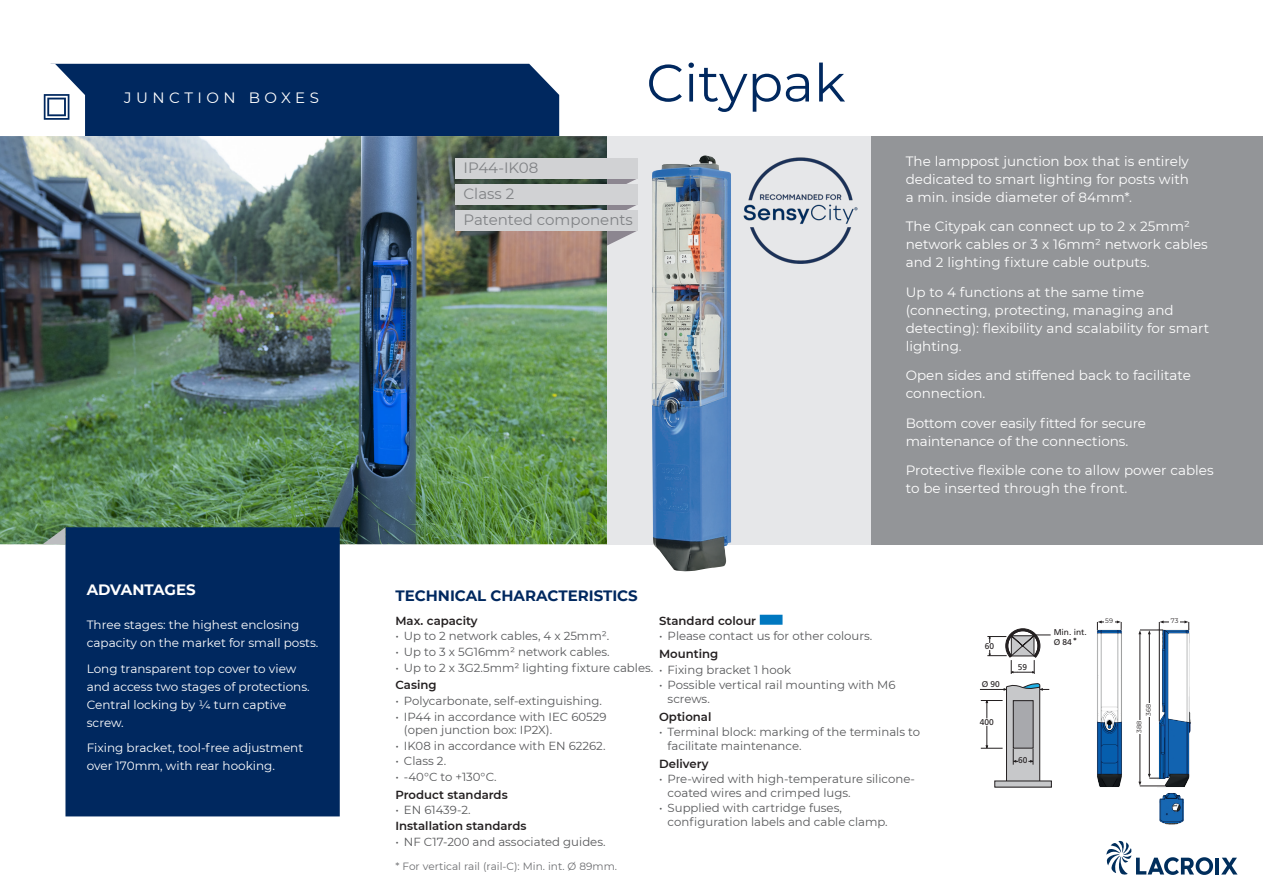
<style>
.page{position:relative;width:1263px;height:893px;background:#fff}
.page>*{position:absolute;margin:0;border:0;box-sizing:border-box;transform-origin:0 0}
.Nom_Produit{font:52.5px "Montserrat";color:#00285f}
.Cadres_Gris{font:15px "Montserrat";color:#808285}
.TITRES{font:700 15px "Montserrat";color:#00285f}
.t1{font:15px "Montserrat";letter-spacing:.3em;color:#fff}
.TITRES-2{font:700 15px "Montserrat";color:#fff}
.Accroches{font:13.5px/18px "Montserrat";color:#fff}
.Avantages{font:12px/18px "Montserrat";color:#fff}
.t2{font:11.7px/13.5px "Montserrat";color:#57585a}
.CTech_gras{font:600 11.7px "Montserrat";color:#231f20}
.CTech_txt{font:600 11.7px "Montserrat";color:#231f20}
.Légendes_tableaux{font:10.5px "Montserrat";color:#6c6d70}
.t3{font:8.4px/10.1px "Frutiger";color:#231f20}
.t4{font:700 7.2px "Montserrat";color:#231f20}
.Accroches-2{font:6.6px "Montserrat";color:#231f20}
</style>
<div class="page">
<svg style="left:43px;top:64px;width:516px;height:72px;background:#13386b"></svg>
<img style="left:0;top:136px;width:607px;height:408px">
<div style="left:607px;top:136px;width:266px;height:408px;background:#e6e7e9"></div>
<svg style="left:607px;top:205px;width:30px;height:6px"></svg>
<svg style="left:607px;top:231px;width:30px;height:15px"></svg>
<svg style="left:607px;top:179px;width:29px;height:5px"></svg>
<div style="left:455px;top:158px;width:182px;height:21px;background:#d1d2d4"></div>
<div style="left:455px;top:184px;width:182px;height:21px;background:#d1d2d4"></div>
<div style="left:455px;top:211px;width:182px;height:20px;background:#d1d2d4"></div>
<div style="left:760px;top:615px;width:22px;height:10px;background:#0078c0;border:2px solid #0078c0"></div>
<img style="left:652px;top:155px;width:79px;height:416px">
<svg style="left:987px;top:628px;width:64px;height:46px"></svg>
<svg style="left:980px;top:683px;width:69px;height:98px"></svg>
<div style="left:995px;top:781px;width:56px;height:6px;background:#c7c8ca"></div>
<svg style="left:1097px;top:620px;width:25px;height:9px"></svg>
<div style="left:1104px;top:616px;width:10px;height:8px;background:#fff"></div>
<img style="left:1096px;top:629px;width:26px;height:158px">
<img style="left:1158px;top:629px;width:33px;height:158px">
<hr style="left:1149px;top:633px;width:1px;height:142px;background:#231f20">
<div style="left:1144px;top:703px;width:7px;height:13px;background:#fff"></div>
<hr style="left:1139px;top:633px;width:1px;height:149px;background:#231f20">
<div style="left:1135px;top:720px;width:7px;height:14px;background:#fff"></div>
<hr style="left:1159px;top:622px;width:1px;height:99px;background:#231f20">
<svg style="left:1138px;top:620px;width:51px;height:14px"></svg>
<svg style="left:1138px;top:774px;width:27px;height:13px"></svg>
<img style="left:1159px;top:793px;width:25px;height:32px">
<img style="left:743px;top:157px;width:115px;height:106px">
<div style="left:872px;top:136px;width:391px;height:408px;background:#939598"></div>
<div style="left:65px;top:527px;width:275px;height:289px;background:#00285f"></div>
<svg style="left:43px;top:527px;width:22px;height:17px"></svg>
<hr style="left:1215px;top:858px;width:4px;height:16px;background:#002e5c">
<svg style="left:1221px;top:858px;width:16px;height:16px"></svg>
<svg style="left:1106px;top:840px;width:107px;height:35px"></svg>
<p class="t1" style="left:124px;top:88px;width:196px">JUNCTION BOXES</p>
<p class="TITRES-2" style="left:87px;top:579px;width:111px">ADVANTAGES</p>
<p class="Avantages" style="left:87px;top:615px;width:233px">Three stages: the highest enclosing capacity on the market for small posts.</p>
<p class="Avantages" style="left:87px;top:659px;width:225px">Long transparent top cover to view and access two stages of protections.<br>Central locking by ¼ turn captive screw.</p>
<p class="Avantages" style="left:87px;top:738px;width:218px">Fixing bracket, tool-free adjustment over 170mm, with rear hooking.</p>
<p class="Nom_Produit" style="left:646px;top:47px;width:201px">Citypak</p>
<p class="Cadres_Gris" style="left:463px;top:157px;width:76px">IP44-IK08</p>
<p class="Cadres_Gris" style="left:463px;top:183px;width:52px">Class 2</p>
<p class="Cadres_Gris" style="left:463px;top:209px;width:171px">Patented components</p>
<p class="Accroches" style="left:906px;top:152px;width:285px;text-align:justify">The lamppost junction box that is entirely dedicated to smart lighting for posts with a min. inside diameter of 84mm*.</p>
<p class="Accroches" style="left:906px;top:217px;width:304px">The Citypak can connect up to 2 x 25mm² network cables or 3 x 16mm² network cables and 2 lighting fixture cable outputs.</p>
<p class="Accroches" style="left:906px;top:283px;width:305px">Up to 4 functions at the same time (connecting, protecting, managing and detecting): flexibility and scalability for smart lighting.</p>
<p class="Accroches" style="left:906px;top:366px;width:287px">Open sides and stiffened back to facilitate connection.</p>
<p class="Accroches" style="left:906px;top:414px;width:242px">Bottom cover easily fitted for secure maintenance of the connections.</p>
<p class="Accroches" style="left:906px;top:461px;width:309px">Protective flexible cone to allow power cables to be inserted through the front.</p>
<p class="TITRES" style="left:395px;top:585px;width:244px">TECHNICAL CHARACTERISTICS</p>
<p class="CTech_gras" style="left:395px;top:612px;width:84px">Max. capacity</p>
<p class="t2" style="left:395px;top:629px;width:215px">• Up to 2 network cables, 4 x 25mm².</p>
<p class="t2" style="left:395px;top:645px;width:216px">• Up to 3 x 5G16mm² network cables.</p>
<p class="t2" style="left:395px;top:660px;width:259px">• Up to 2 x 3G2.5mm² lighting fixture cables.</p>
<p class="CTech_gras" style="left:395px;top:677px;width:43px">Casing</p>
<p class="t2" style="left:395px;top:694px;width:208px">• Polycarbonate, self-extinguishing.</p>
<p class="t2" style="left:404px;top:709px;width:204px;text-indent:-9px">• IP44 in accordance with IEC 60529 (open junction box: IP2X).</p>
<p class="t2" style="left:395px;top:738px;width:211px">• IK08 in accordance with EN 62262.</p>
<p class="t2" style="left:395px;top:754px;width:52px">• Class 2.</p>
<p class="t2" style="left:395px;top:770px;width:103px">• -40°C to +130°C.</p>
<p class="CTech_gras" style="left:395px;top:786px;width:114px">Product standards</p>
<p class="t2" style="left:395px;top:803px;width:77px">• EN 61439-2.</p>
<p class="CTech_txt" style="left:395px;top:817px;width:132px">Installation standards</p>
<p class="t2" style="left:395px;top:834px;width:212px">• NF C17-200 and associated guides.</p>
<p class="CTech_gras" style="left:659px;top:612px;width:99px">Standard colour</p>
<p class="t2" style="left:659px;top:629px;width:215px">• Please contact us for other colours.</p>
<p class="CTech_gras" style="left:659px;top:646px;width:61px">Mounting</p>
<p class="t2" style="left:659px;top:662px;width:133px">• Fixing bracket 1 hook</p>
<p class="t2" style="left:668px;top:678px;width:229px;text-indent:-9px">• Possible vertical rail mounting with M6 screws.</p>
<p class="CTech_gras" style="left:659px;top:708px;width:54px">Optional</p>
<p class="t2" style="left:668px;top:725px;width:254px;text-indent:-9px">• Terminal block: marking of the terminals to facilitate maintenance.</p>
<p class="CTech_gras" style="left:659px;top:755px;width:51px">Delivery</p>
<p class="t2" style="left:668px;top:772px;width:249px;text-indent:-9px">• Pre-wired with high-temperature silicone&shy;coated wires and crimped lugs.</p>
<p class="t2" style="left:668px;top:801px;width:222px;text-indent:-9px">• Supplied with cartridge fuses, configuration labels and cable clamp.</p>
<p class="Légendes_tableaux" style="left:395px;top:859px;width:223px">* For vertical rail (rail-C): Min. int. Ø 89mm.</p>
<p class="t3" style="left:985px;top:641px;width:11px">60</p>
<p class="t3" style="left:982px;top:679px;width:20px">Ø 90</p>
<p class="t3" style="left:980px;top:717px;width:15px">400</p>
<p class="t3" style="left:1018px;top:662px;width:11px">59</p>
<p class="t3" style="left:1018px;top:755px;width:11px">60</p>
<p class="t3" style="left:1054px;top:627px;width:35px">Min. int.<br>Ø 84</p>
<p class="t4" style="left:1073px;top:635px;width:5px">*</p>
<p class="Accroches-2" style="left:1105px;top:616px;width:9px">59</p>
<p class="Accroches-2" style="left:1171px;top:616px;width:9px">73</p>
<p class="Accroches-2" style="left:1144px;top:715px;width:13px;rotate:-90deg">368</p>
<p class="Accroches-2" style="left:1135px;top:733px;width:14px;rotate:-90deg">388</p>
</div>
